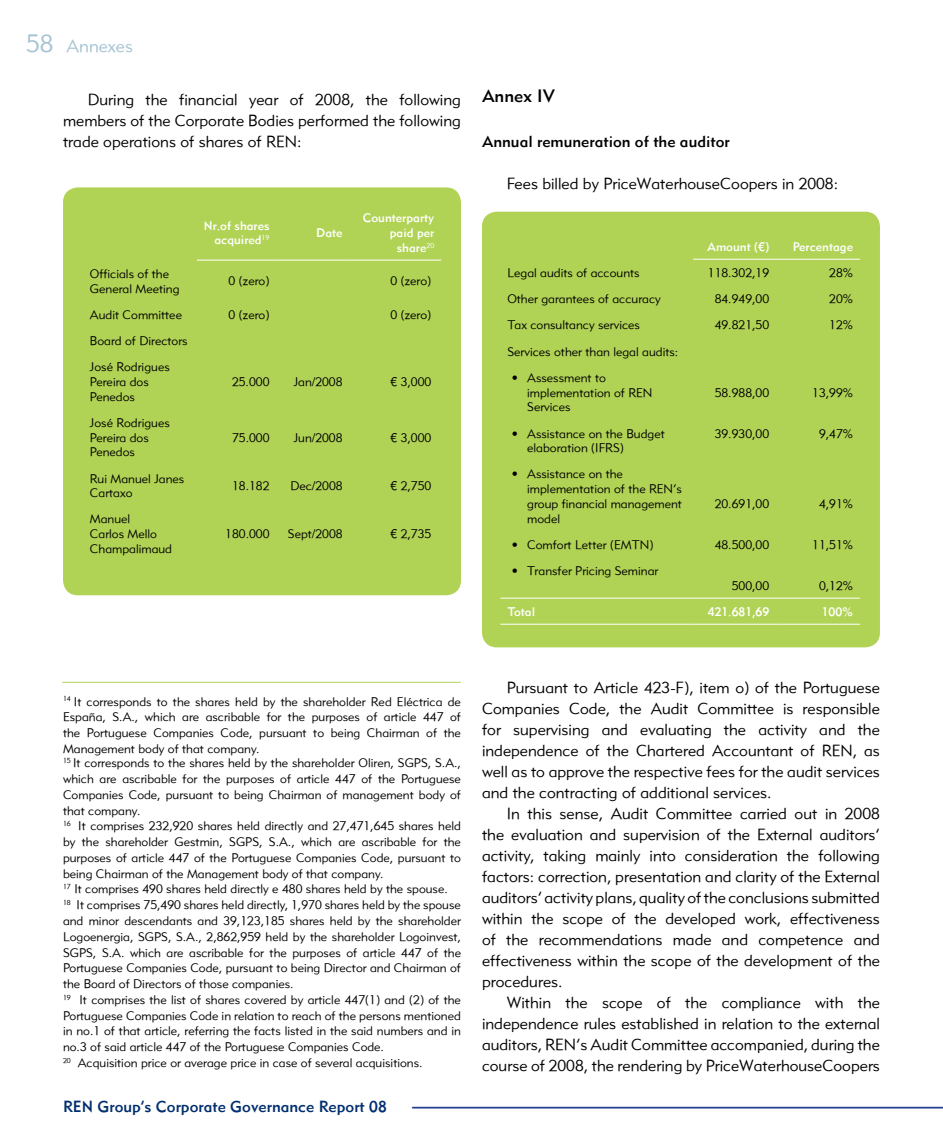
<style>
.page{position:relative;width:943px;height:1141px;background:#fff}
.page>*{position:absolute;margin:0;border:0;box-sizing:border-box;transform-origin:0 0}
.t1{font:17.5px "Metro Lite LT Two";color:#a5c3d2}
.t2{font:17.5px "Metro Medium LT Two";color:#000}
.t3{font:15.75px/21px "Metro Lite LT Two";color:#000;text-align:justify}
.t4{font:15.75px "Metro Medium LT Two";color:#002e6e}
.t5{font:15.75px "Metro Medium LT Two";color:#000}
.t6{font:12.25px/15.8px "Metro Lite LT Two";color:#000}
.t7{font:12.25px/14.7px "Metro Medium LT Two";color:#fff;text-align:right}
.s1{font-size:24.5px}
</style>
<div class="page">
<hr style="left:412px;top:1107px;width:531px;height:1px;background:#25408f">
<div style="left:63px;top:187px;width:398px;height:408px;background:#b1d355;border-radius:15px"></div>
<hr style="left:197px;top:260px;width:79px;height:1px;background:#fff">
<hr style="left:276px;top:260px;width:73px;height:1px;background:#fff">
<hr style="left:349px;top:260px;width:92px;height:1px;background:#fff">
<div style="left:482px;top:212px;width:398px;height:435px;background:#b1d355;border-radius:15px"></div>
<hr style="left:693px;top:259px;width:83px;height:1px;background:#fff">
<hr style="left:776px;top:259px;width:84px;height:1px;background:#fff">
<hr style="left:500px;top:598px;width:193px;height:1px;background:#fff">
<hr style="left:693px;top:598px;width:83px;height:1px;background:#fff">
<hr style="left:776px;top:598px;width:84px;height:1px;background:#fff">
<hr style="left:500px;top:624px;width:193px;height:1px;background:#fff">
<hr style="left:693px;top:624px;width:83px;height:1px;background:#fff">
<hr style="left:776px;top:624px;width:84px;height:1px;background:#fff">
<hr style="left:63px;top:682px;width:397px;height:1px;background:#b1d355">
<h1 class="t1" style="left:26px;top:35px;width:108px"><span class="s1">58</span> Annexes</h1>
<p class="t3" style="left:63px;top:89px;width:399px;text-indent:25px">During the financial year of 2008, the following members of the Corporate Bodies performed the following trade operations of shares of REN:</p>
<h1 class="t2" style="left:482px;top:86px;width:74px">Annex IV</h1>
<p class="t5" style="left:482px;top:132px;width:249px">Annual remuneration of the auditor</p>
<p class="t3" style="left:507px;top:173px;width:333px">Fees billed by PriceWaterhouseCoopers in 2008:</p>
<p class="t7" style="left:204px;top:218px;width:67px">Nr.of shares acquired<sup>19</sup></p>
<p class="t7" style="left:316px;top:225px;width:28px">Date</p>
<p class="t7" style="left:363px;top:211px;width:73px">Counterparty paid per share<sup>20</sup></p>
<p class="t6" style="left:90px;top:266px;width:91px;line-height:14.7px">Officials of the<br>General Meeting</p>
<p class="t6" style="left:229px;top:273px;width:42px">0 (zero)</p>
<p class="t6" style="left:390px;top:273px;width:42px">0 (zero)</p>
<p class="t6" style="left:90px;top:307px;width:94px">Audit Committee</p>
<p class="t6" style="left:229px;top:307px;width:42px">0 (zero)</p>
<p class="t6" style="left:390px;top:307px;width:42px">0 (zero)</p>
<p class="t6" style="left:90px;top:328px;width:99px;line-height:26.2px">Board of Directors<br>José Rodrigues</p>
<p class="t6" style="left:90px;top:374px;width:60px;line-height:14.7px">Pereira dos<br>Penedos</p>
<p class="t6" style="left:232px;top:374px;width:39px">25.000</p>
<p class="t6" style="left:294px;top:374px;width:50px">Jan/2008</p>
<p class="t6" style="left:390px;top:374px;width:42px">€ 3,000</p>
<p class="t6" style="left:90px;top:415px;width:81px;line-height:14.7px">José Rodrigues<br>Pereira dos<br>Penedos</p>
<p class="t6" style="left:232px;top:429px;width:39px">75.000</p>
<p class="t6" style="left:294px;top:429px;width:50px">Jun/2008</p>
<p class="t6" style="left:390px;top:429px;width:42px">€ 3,000</p>
<p class="t6" style="left:90px;top:471px;width:96px;line-height:14.7px">Rui Manuel Janes<br>Cartaxo</p>
<p class="t6" style="left:232px;top:478px;width:39px">18.182</p>
<p class="t6" style="left:290px;top:478px;width:54px">Dec/2008</p>
<p class="t6" style="left:390px;top:478px;width:42px">€ 2,750</p>
<p class="t6" style="left:90px;top:512px;width:84px;line-height:14.7px">Manuel<br>Carlos Mello<br>Champalimaud</p>
<p class="t6" style="left:225px;top:526px;width:46px">180.000</p>
<p class="t6" style="left:288px;top:526px;width:56px">Sept/2008</p>
<p class="t6" style="left:390px;top:526px;width:42px">€ 2,735</p>
<p class="t7" style="left:707px;top:239px;width:63px">Amount (€)</p>
<p class="t7" style="left:792px;top:239px;width:62px">Percentage</p>
<p class="t6" style="left:507px;top:265px;width:134px">Legal audits of accounts</p>
<p class="t6" style="left:708px;top:265px;width:63px">118.302,19</p>
<p class="t6" style="left:829px;top:265px;width:25px">28%</p>
<p class="t6" style="left:507px;top:291px;width:155px">Other garantees of accuracy</p>
<p class="t6" style="left:714px;top:291px;width:56px">84.949,00</p>
<p class="t6" style="left:829px;top:291px;width:25px">20%</p>
<p class="t6" style="left:507px;top:317px;width:134px">Tax consultancy services</p>
<p class="t6" style="left:714px;top:317px;width:56px">49.821,50</p>
<p class="t6" style="left:829px;top:317px;width:25px">12%</p>
<p class="t6" style="left:507px;top:343px;width:172px">Services other than legal audits:</p>
<p class="t6" style="left:527px;top:370px;width:127px;line-height:14.7px;text-indent:-15px">• Assessment to implementation of REN<br>Services</p>
<p class="t6" style="left:714px;top:384px;width:56px">58.988,00</p>
<p class="t6" style="left:812px;top:384px;width:42px">13,99%</p>
<p class="t6" style="left:527px;top:426px;width:139px;line-height:14.7px;text-indent:-15px">• Assistance on the Budget elaboration (IFRS)</p>
<p class="t6" style="left:714px;top:425px;width:56px">39.930,00</p>
<p class="t6" style="left:819px;top:425px;width:36px">9,47%</p>
<p class="t6" style="left:527px;top:467px;width:156px;line-height:14.7px;text-indent:-15px">• Assistance on the implementation of the REN’s group financial management model</p>
<p class="t6" style="left:714px;top:496px;width:56px">20.691,00</p>
<p class="t6" style="left:819px;top:496px;width:36px">4,91%</p>
<p class="t6" style="left:512px;top:537px;width:143px">• Comfort Letter (EMTN)</p>
<p class="t6" style="left:714px;top:537px;width:56px">48.500,00</p>
<p class="t6" style="left:812px;top:537px;width:42px">11,51%</p>
<p class="t6" style="left:512px;top:563px;width:148px">• Transfer Pricing Seminar</p>
<p class="t6" style="left:731px;top:577px;width:39px">500,00</p>
<p class="t6" style="left:819px;top:577px;width:36px">0,12%</p>
<p class="t7" style="left:507px;top:604px;width:29px">Total</p>
<p class="t7" style="left:708px;top:604px;width:63px">421.681,69</p>
<p class="t7" style="left:821px;top:604px;width:33px">100%</p>
<p class="t6" style="left:63px;top:693px;width:399px"><sup>14</sup> It corresponds to the shares held by the shareholder Red Eléctrica de España, S.A., which are ascribable for the purposes of article 447 of the Portuguese Companies Code, pursuant to being Chairman of the Management body of that company.<br><sup>15</sup> It corresponds to the shares held by the shareholder Oliren, SGPS, S.A., which are ascribable for the purposes of article 447 of the Portuguese Companies Code, pursuant to being Chairman of management body of that company.<br><sup>16</sup> It comprises 232,920 shares held directly and 27,471,645 shares held by the shareholder Gestmin, SGPS, S.A., which are ascribable for the purposes of article 447 of the Portuguese Companies Code, pursuant to being Chairman of the Management body of that company.<br><sup>17</sup> It comprises 490 shares held directly e 480 shares held by the spouse.<br><sup>18</sup> It comprises 75,490 shares held directly, 1,970 shares held by the spouse and minor descendants and 39,123,185 shares held by the shareholder Logoenergia, SGPS, S.A., 2,862,959 held by the shareholder Logoinvest, SGPS, S.A. which are ascribable for the purposes of article 447 of the Portuguese Companies Code, pursuant to being Director and Chairman of the Board of Directors of those companies.<br><sup>19</sup> It comprises the list of shares covered by article 447(1) and (2) of the Portuguese Companies Code in relation to reach of the persons mentioned in no.1 of that article, referring the facts listed in the said numbers and in no.3 of said article 447 of the Portuguese Companies Code.<br><sup>20</sup> Acquisition price or average price in case of several acquisitions.</p>
<p class="t4" style="left:63px;top:1097px;width:325px">REN Group’s Corporate Governance Report 08</p>
<p class="t3" style="left:482px;top:677px;width:399px;text-indent:25px">Pursuant to Article 423-F), item o) of the Portuguese Companies Code, the Audit Committee is responsible for supervising and evaluating the activity and the independence of the Chartered Accountant of REN, as well as to approve the respective fees for the audit services and the contracting of additional services.</p>
<p class="t3" style="left:482px;top:803px;width:399px;text-indent:25px">In this sense, Audit Committee carried out in 2008 the evaluation and supervision of the External auditors’ activity, taking mainly into consideration the following factors: correction, presentation and clarity of the External auditors’ activity plans, quality of the conclusions submitted within the scope of the developed work, effectiveness of the recommendations made and competence and effectiveness within the scope of the development of the procedures.</p>
<p class="t3" style="left:482px;top:992px;width:399px;text-indent:25px">Within the scope of the compliance with the independence rules established in relation to the external auditors, REN’s Audit Committee accompanied, during the course of 2008, the rendering by PriceWaterhouseCoopers</p>
</div>
